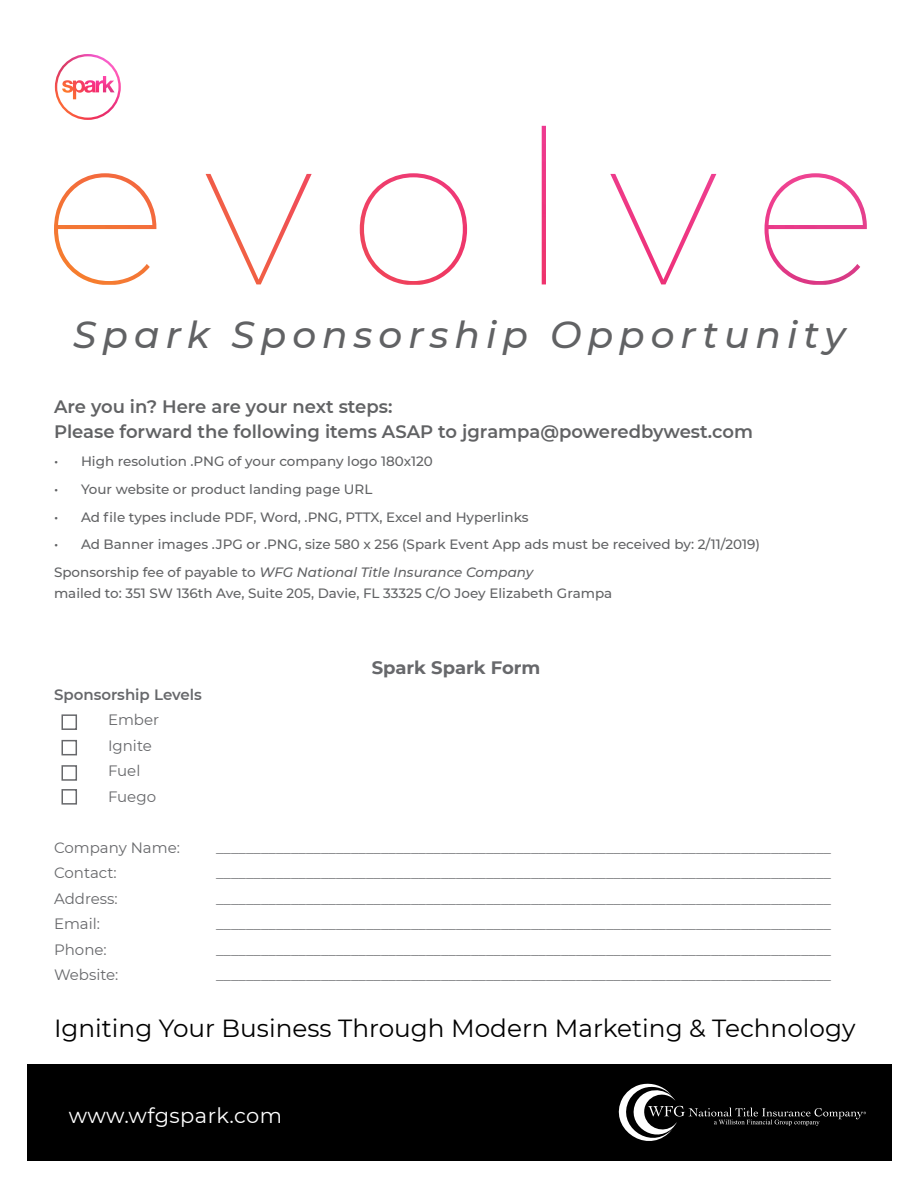
<style>
.page{position:relative;width:918px;height:1188px;background:#fff}
.page>*{position:absolute;margin:0;border:0;box-sizing:border-box;transform-origin:0 0}
.t1{font:italic 500 37.5px "Montserrat";letter-spacing:.16em;color:#616264}
.t2{font:24.75px "Montserrat";color:#000}
.t3{font:21px "Montserrat";letter-spacing:.015em;color:#fff}
.t4{font:600 18px/25.5px "Montserrat";color:#616264}
.t5{font:700 18px "Montserrat";letter-spacing:-.005em;color:#67686b}
.t6{font:15px/25.5px "Montserrat";color:#67686b}
.t7{font:600 15px "Montserrat";color:#67686b}
.t8{font:500 13.5px/27.8px "Montserrat";color:#616264}
.s1{font-style:italic}
</style>
<div class="page">
<div style="left:27px;top:1064px;width:865px;height:96px;background:#000"></div>
<svg style="left:618px;top:1083px;width:248px;height:58px"></svg>
<div style="left:62px;top:789px;width:15px;height:16px;border:2px solid #67686b"></div>
<img style="left:54px;top:126px;width:813px;height:159px">
<svg style="left:55px;top:54px;width:66px;height:66px"></svg>
<img style="left:62px;top:76px;width:53px;height:23px">
<div style="left:62px;top:714px;width:15px;height:16px;border:2px solid #67686b"></div>
<div style="left:62px;top:740px;width:15px;height:15px;border:2px solid #67686b"></div>
<div style="left:62px;top:765px;width:15px;height:16px;border:2px solid #67686b"></div>
<h1 class="t1" style="left:73px;top:308px;width:774px">Spark Sponsorship Opportunity</h1>
<p class="t4" style="left:54px;top:393px;width:701px">Are you in? Here are your next steps:<br>Please forward the following items ASAP to jgrampa@poweredbywest.com</p>
<p class="t8" style="left:54px;top:447px;width:380px">• High resolution .PNG of your company logo 180x120</p>
<p class="t8" style="left:54px;top:475px;width:320px">• Your website or product landing page URL</p>
<p class="t8" style="left:54px;top:502px;width:476px">• Ad file types include PDF, Word, .PNG, PTTX, Excel and Hyperlinks</p>
<p class="t8" style="left:54px;top:530px;width:708px">• Ad Banner images .JPG or .PNG, size 580 x 256 (Spark Event App ads must be received by: 2/11/2019)<br>Sponsorship fee of payable to <span class="s1">WFG National Title Insurance Company</span></p>
<p class="t8" style="left:54px;top:579px;width:560px">mailed to: 351 SW 136th Ave, Suite 205, Davie, FL 33325 C/O Joey Elizabeth Grampa</p>
<p class="t5" style="left:372px;top:655px;width:170px">Spark Spark Form</p>
<p class="t7" style="left:54px;top:684px;width:150px">Sponsorship Levels</p>
<p class="t6" style="left:108px;top:706px;width:53px">Ember<br>Ignite<br>Fuel<br>Fuego</p>
<p class="t6" style="left:54px;top:834px;width:128px">Company Name:</p>
<p class="t6" style="left:216px;top:834px;width:616px">__________________________________________________________________________________</p>
<p class="t6" style="left:54px;top:859px;width:64px">Contact:</p>
<p class="t6" style="left:216px;top:859px;width:616px">__________________________________________________________________________________</p>
<p class="t6" style="left:54px;top:885px;width:65px">Address:</p>
<p class="t6" style="left:216px;top:885px;width:616px">__________________________________________________________________________________</p>
<p class="t6" style="left:54px;top:910px;width:48px">Email:</p>
<p class="t6" style="left:216px;top:910px;width:616px">__________________________________________________________________________________</p>
<p class="t6" style="left:54px;top:936px;width:54px">Phone:</p>
<p class="t6" style="left:216px;top:936px;width:616px">__________________________________________________________________________________</p>
<p class="t6" style="left:54px;top:961px;width:66px">Website:</p>
<p class="t6" style="left:216px;top:961px;width:616px">__________________________________________________________________________________</p>
<h2 class="t2" style="left:54px;top:1012px;width:803px">Igniting Your Business Through Modern Marketing &amp; Technology</h2>
<h3 class="t3" style="left:69px;top:1101px;width:215px">www.wfgspark.com</h3>
</div>
